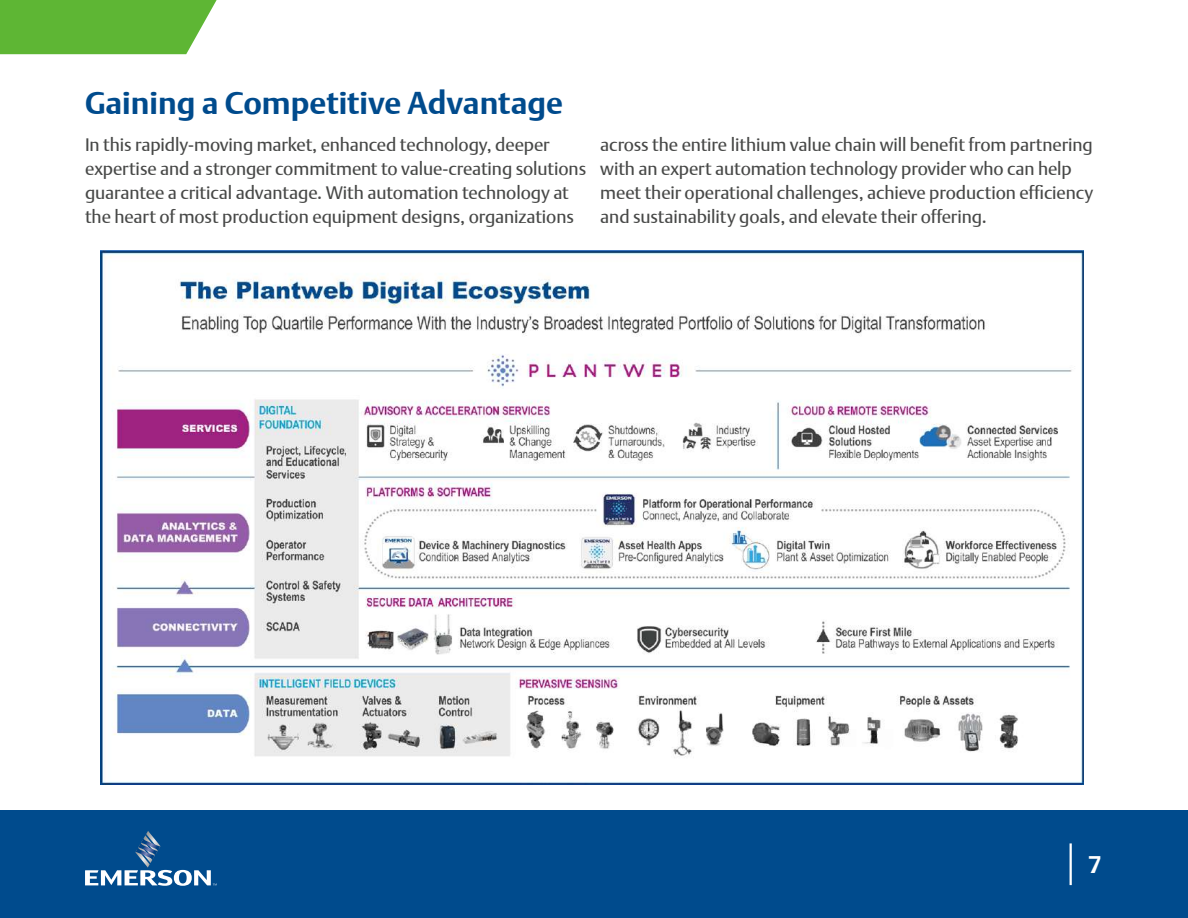
<style>
.page{position:relative;width:1188px;height:918px;background:#fff}
.page>*{position:absolute;margin:0;border:0;box-sizing:border-box;transform-origin:0 0}
.t1{font:700 31.5px "DTL Argo T";color:#004b8d}
.t2{font:700 24px "DTL Argo T";color:#fff}
.t3{font:18px/24px "DTL Argo T";letter-spacing:-.005em;color:#474847}
</style>
<div class="page">
<svg style="left:0;top:0;width:217px;height:54px;background:#69bb42"></svg>
<div style="left:0;top:810px;width:1188px;height:108px;background:#004b8d"></div>
<svg style="left:85px;top:831px;width:132px;height:55px;background:#2c699f"></svg>
<hr style="left:1070px;top:843px;width:2px;height:42px;background:#fff">
<img style="left:101px;top:251px;width:982px;height:533px">
<h1 class="t1" style="left:85px;top:84px;width:480px">Gaining a Competitive Advantage</h1>
<p class="t3" style="left:85px;top:133px;width:503px">In this rapidly-moving market, enhanced technology, deeper expertise and a stronger commitment to value-creating solutions guarantee a critical advantage. With automation technology at the heart of most production equipment designs, organizations</p>
<p class="t3" style="left:600px;top:133px;width:495px">across the entire lithium value chain will benefit from partnering with an expert automation technology provider who can help meet their operational challenges, achieve production efficiency and sustainability goals, and elevate their offering.</p>
<h2 class="t2" style="left:1088px;top:850px;width:15px">7</h2>
</div>
